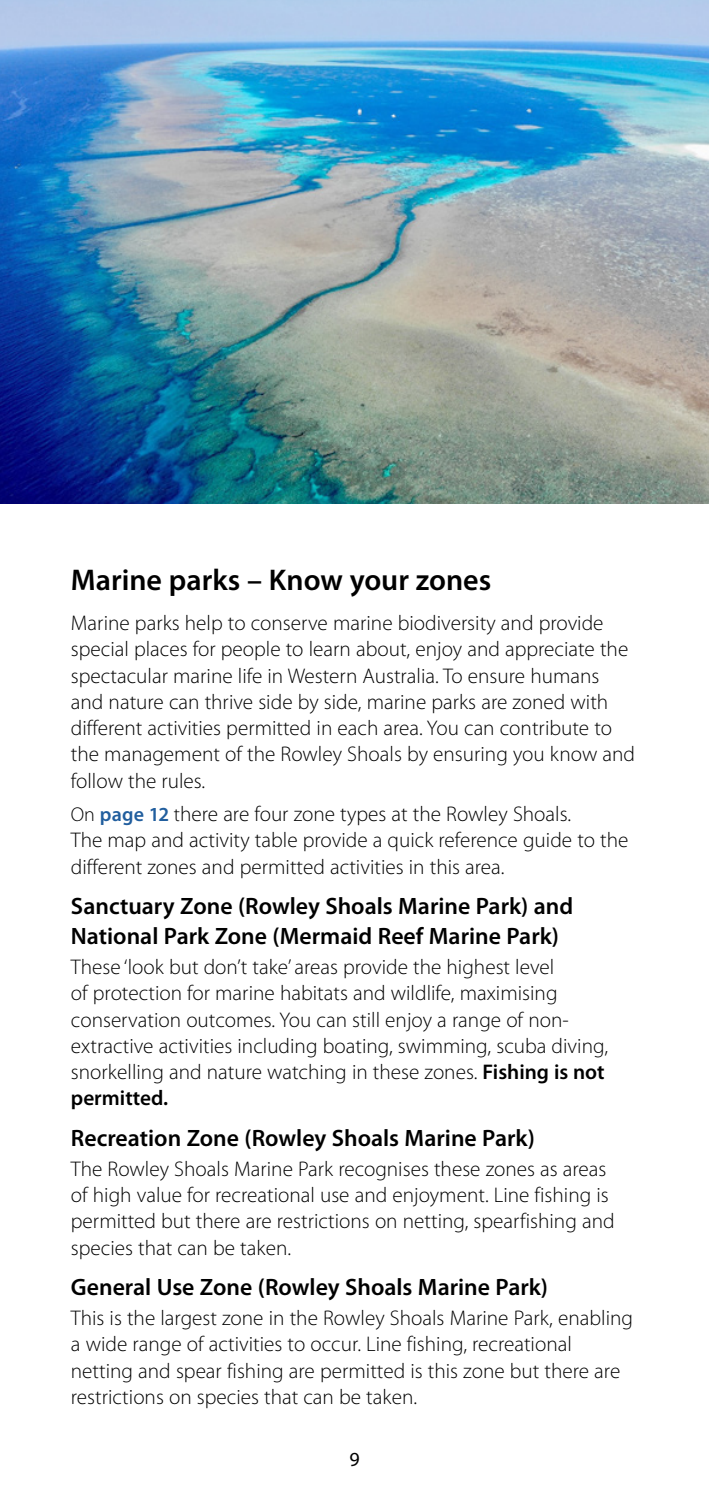
<style>
.page{position:relative;width:709px;height:1489px;background:#fff}
.page>*{position:absolute;margin:0;border:0;box-sizing:border-box;transform-origin:0 0}
.t1{font:600 30px "Myriad Pro";color:#000}
.t2{font:600 23.75px/30px "Myriad Pro";color:#000}
.t3{font:300 21.25px/26.2px "Myriad Pro";color:#000}
.t4{font:20px "Myriad Pro";color:#000}
.s1{font-size:20px}
.s2{font-weight:600;font-size:20px;color:#215e9e}
.s3{font-weight:600}
</style>
<div class="page">
<img style="left:0;top:0;width:709px;height:503px">
<h1 class="t1" style="left:71px;top:560px;width:422px">Marine parks – Know your zones</h1>
<p class="t3" style="left:71px;top:609px;width:565px">Marine parks help to conserve marine biodiversity and provide special places for people to learn about, enjoy and appreciate the spectacular marine life in Western Australia. To ensure humans and nature can thrive side by side, marine parks are zoned with different activities permitted in each area. You can contribute to the management of the Rowley Shoals by ensuring you know and follow the rules.</p>
<p class="t3" style="left:71px;top:800px;width:559px"><span class="s1">On</span> <span class="s2">page 12</span> <span class="s1">t</span>here are four zone types at the Rowley Shoals.<br>The map and activity table provide a quick reference guide to the different zones and permitted activities in this area.</p>
<p class="t2" style="left:71px;top:890px;width:504px">Sanctuary Zone (Rowley Shoals Marine Park) and<br>National Park Zone (Mermaid Reef Marine Park)</p>
<p class="t3" style="left:71px;top:953px;width:538px">These ‘look but don’t take’ areas provide the highest level<br>of protection for marine habitats and wildlife, maximising conservation outcomes. You can still enjoy a range of non&shy;extractive activities including boating, swimming, scuba diving, snorkelling and nature watching in these zones. <span class="s3">Fishing is not permitted.</span></p>
<p class="t2" style="left:71px;top:1122px;width:465px">Recreation Zone (Rowley Shoals Marine Park)</p>
<p class="t3" style="left:71px;top:1155px;width:545px">The Rowley Shoals Marine Park recognises these zones as areas of high value for recreational use and enjoyment. Line fishing is permitted but there are restrictions on netting, spearfishing and species that can be taken.</p>
<p class="t2" style="left:71px;top:1271px;width:479px">General Use Zone (Rowley Shoals Marine Park)</p>
<p class="t3" style="left:71px;top:1304px;width:563px">This is the largest zone in the Rowley Shoals Marine Park, enabling a wide range of activities to occur. Line fishing, recreational netting and spear fishing are permitted is this zone but there are restrictions on species that can be taken.</p>
<p class="t4" style="left:349px;top:1446px;width:12px">9</p>
</div>
